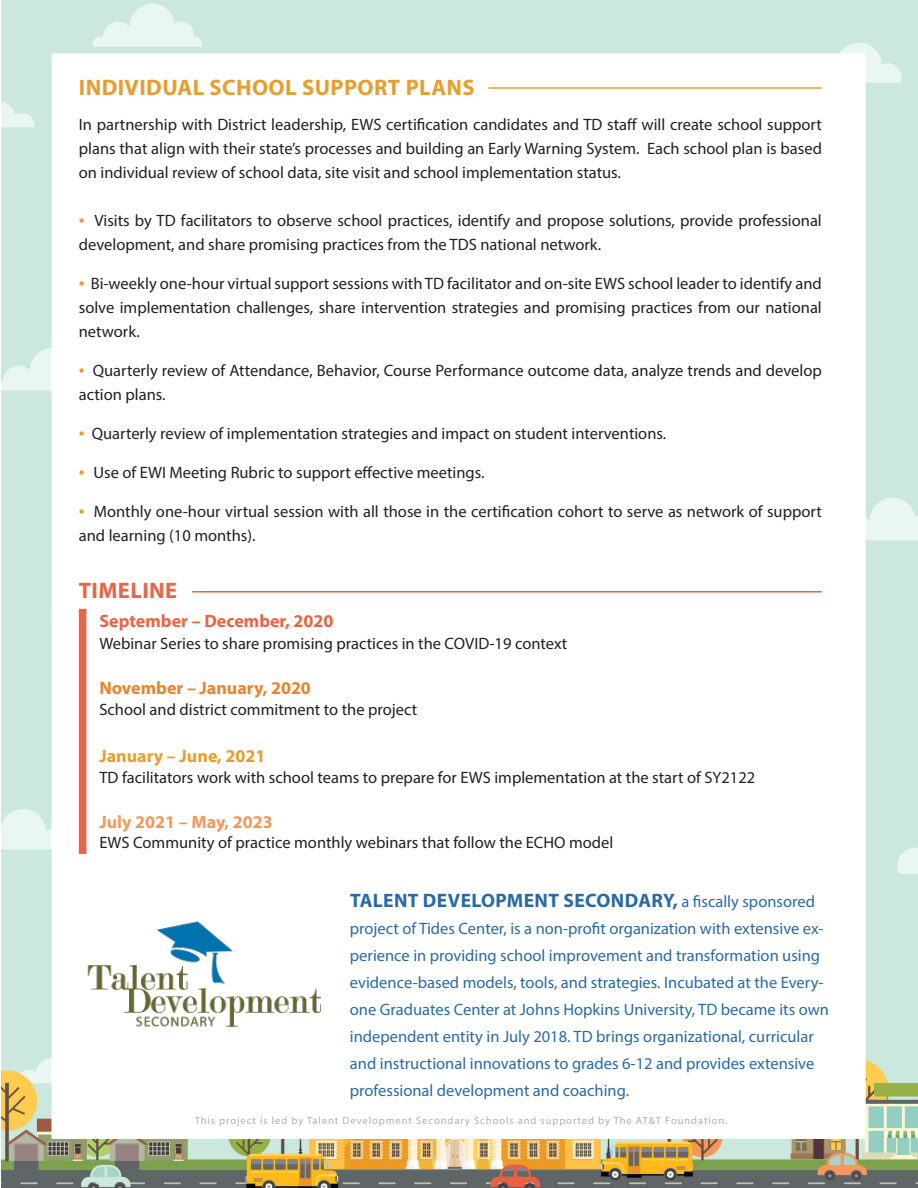
<style>
.page{position:relative;width:918px;height:1188px;background:#fff}
.page>*{position:absolute;margin:0;border:0;box-sizing:border-box;transform-origin:0 0}
.t1{font:700 22.5px "Myriad Pro";letter-spacing:.02em;color:#e89e2e}
.t2{font:700 22.5px "Myriad Pro";letter-spacing:.02em;color:#ea6546}
.t3{font:700 19.5px "Myriad Pro";letter-spacing:.02em;color:#276aa7}
.t4{font:700 18px "Myriad Pro";color:#ea6546}
.t5{font:700 18px "Myriad Pro";color:#ea832d}
.t6{font:700 18px "Myriad Pro";color:#e89e2e}
.t7{font:700 18px "Myriad Pro";color:#f1995d}
.t8{font:16.5px/24px "Myriad Pro";color:#231f20}
.t9{font:16.5px/27px "Myriad Pro";color:#276aa7}
.t10{font:10.5px "Myriad Pro";letter-spacing:.09em;color:#939598}
.s1{font-size:21px;color:#e89e2e}
.s2{font-weight:400;font-size:16.5px}
</style>
<div class="page">
<img style="left:1px;top:0;width:917px;height:1188px">
<hr style="left:488px;top:87px;width:334px;height:2px;background:#e89e2e">
<img style="left:69px;top:919px;width:252px;height:114px">
<hr style="left:192px;top:591px;width:630px;height:1px;background:#ea6546">
<div style="left:79px;top:609px;width:7px;height:245px;background:#ea6546"></div>
<p class="t1" style="left:79px;top:72px;width:397px">INDIVIDUAL SCHOOL SUPPORT PLANS</p>
<p class="t8" style="left:79px;top:112px;width:745px;text-align:justify">In partnership with District leadership, EWS certification candidates and TD staff will create school support plans that align with their state’s processes and building an Early Warning System. Each school plan is based on individual review of school data, site visit and school implementation status.</p>
<p class="t8" style="left:79px;top:208px;width:745px"><span class="s1">•</span> Visits by TD facilitators to observe school practices, identify and propose solutions, provide professional development, and share promising practices from the TDS national network.</p>
<p class="t8" style="left:79px;top:271px;width:745px;text-align:justify"><span class="s1">•</span> Bi-weekly one-hour virtual support sessions with TD facilitator and on-site EWS school leader to identify and solve implementation challenges, share intervention strategies and promising practices from our national network.</p>
<p class="t8" style="left:79px;top:358px;width:745px"><span class="s1">•</span> Quarterly review of Attendance, Behavior, Course Performance outcome data, analyze trends and develop action plans.</p>
<p class="t8" style="left:79px;top:421px;width:589px"><span class="s1">•</span> Quarterly review of implementation strategies and impact on student interventions.</p>
<p class="t8" style="left:79px;top:460px;width:407px"><span class="s1">•</span> Use of EWI Meeting Rubric to support effective meetings.</p>
<p class="t8" style="left:79px;top:499px;width:744px"><span class="s1">•</span> Monthly one-hour virtual session with all those in the certification cohort to serve as network of support and learning (10 months).</p>
<p class="t2" style="left:79px;top:575px;width:100px">TIMELINE</p>
<p class="t4" style="left:99px;top:609px;width:236px">September – December, 2020</p>
<p class="t8" style="left:99px;top:631px;width:470px">Webinar Series to share promising practices in the COVID-19 context</p>
<p class="t5" style="left:99px;top:676px;width:213px">November – January, 2020</p>
<p class="t8" style="left:99px;top:697px;width:319px">School and district commitment to the project</p>
<p class="t6" style="left:99px;top:744px;width:168px">January – June, 2021</p>
<p class="t8" style="left:99px;top:765px;width:657px">TD facilitators work with school teams to prepare for EWS implementation at the start of SY2122</p>
<p class="t7" style="left:99px;top:810px;width:175px">July 2021 – May, 2023</p>
<p class="t8" style="left:99px;top:830px;width:516px">EWS Community of practice monthly webinars that follow the ECHO model</p>
<p class="t3" style="left:350px;top:888px;width:466px">TALENT DEVELOPMENT SECONDARY, <span class="s2">a fiscally sponsored</span></p>
<p class="t9" style="left:350px;top:915px;width:481px">project of Tides Center, is a non-profit organization with extensive ex&shy;perience in providing school improvement and transformation using evidence-based models, tools, and strategies. Incubated at the Every&shy;one Graduates Center at Johns Hopkins University, TD became its own independent entity in July 2018. TD brings organizational, curricular and instructional innovations to grades 6-12 and provides extensive professional development and coaching.</p>
<p class="t10" style="left:195px;top:1114px;width:534px">This project is led by Talent Development Secondary Schools and supported by The AT&amp;T Foundation.</p>
</div>
